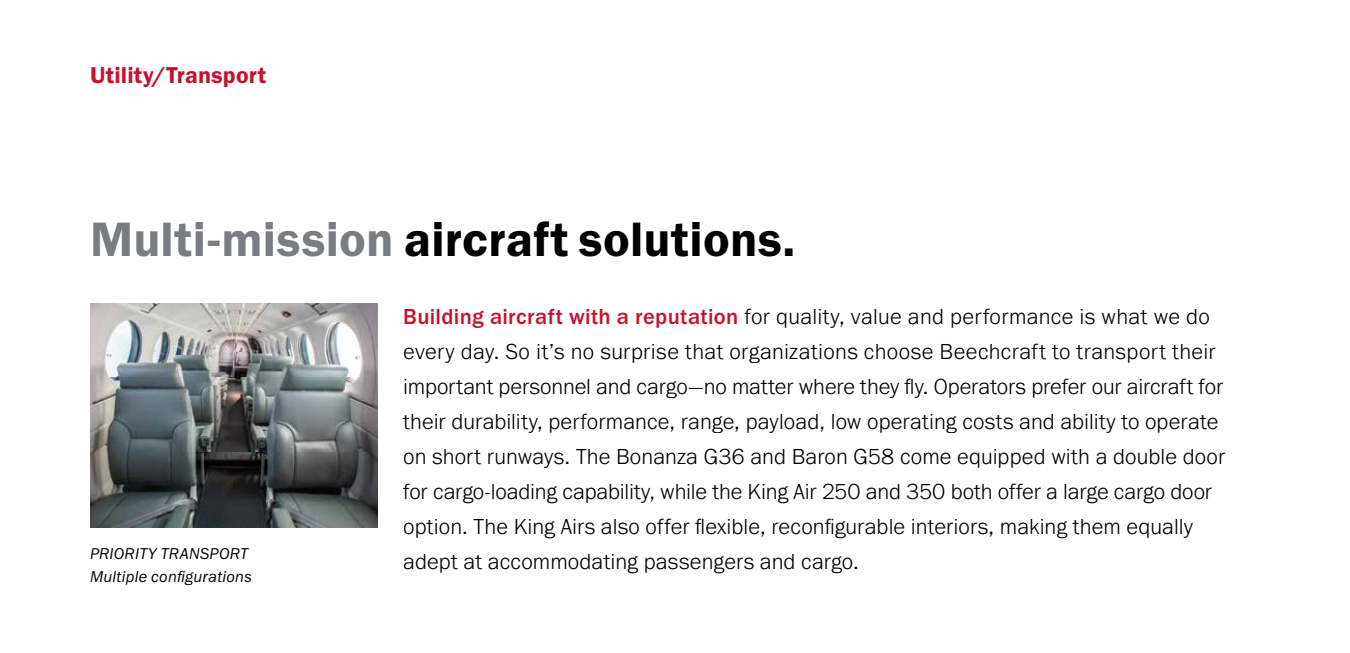
<style>
.page{position:relative;width:1350px;height:653px;background:#fff}
.page>*{position:absolute;margin:0;border:0;box-sizing:border-box;transform-origin:0 0}
.t1{font:50px "Franklin Gothic URW Dem";letter-spacing:.005em;color:#000}
.t2{font:23.75px "Franklin Gothic URW Dem";letter-spacing:.01em;color:#c41230}
.t3{font:300 22.5px/35px "Franklin Gothic URW";letter-spacing:.005em;color:#000}
.t4{font:16.25px/22.5px "Franklin Gothic URW Boo Ita";letter-spacing:.015em;color:#000}
.s1{color:#797d82}
.s2{font-weight:500;color:#c41230}
</style>
<div class="page">
<img style="left:90px;top:303px;width:288px;height:225px">
<p class="t2" style="left:90px;top:61px;width:178px">Utility/Transport</p>
<h1 class="t1" style="left:90px;top:208px;width:707px"><span class="s1">Multi-mission</span> aircraft solutions.</h1>
<p class="t4" style="left:90px;top:542px;width:164px">PRIORITY TRANSPORT<br>Multiple configurations</p>
<p class="t3" style="left:403px;top:298px;width:824px"><span class="s2">Building aircraft with a reputation</span> for quality, value and performance is what we do every day. So it’s no surprise that organizations choose Beechcraft to transport their important personnel and cargo—no matter where they fly. Operators prefer our aircraft for their durability, performance, range, payload, low operating costs and ability to operate on short runways. The Bonanza G36 and Baron G58 come equipped with a double door for cargo-loading capability, while the King Air 250 and 350 both offer a large cargo door option. The King Airs also offer flexible, reconfigurable interiors, making them equally adept at accommodating passengers and cargo.</p>
</div>
